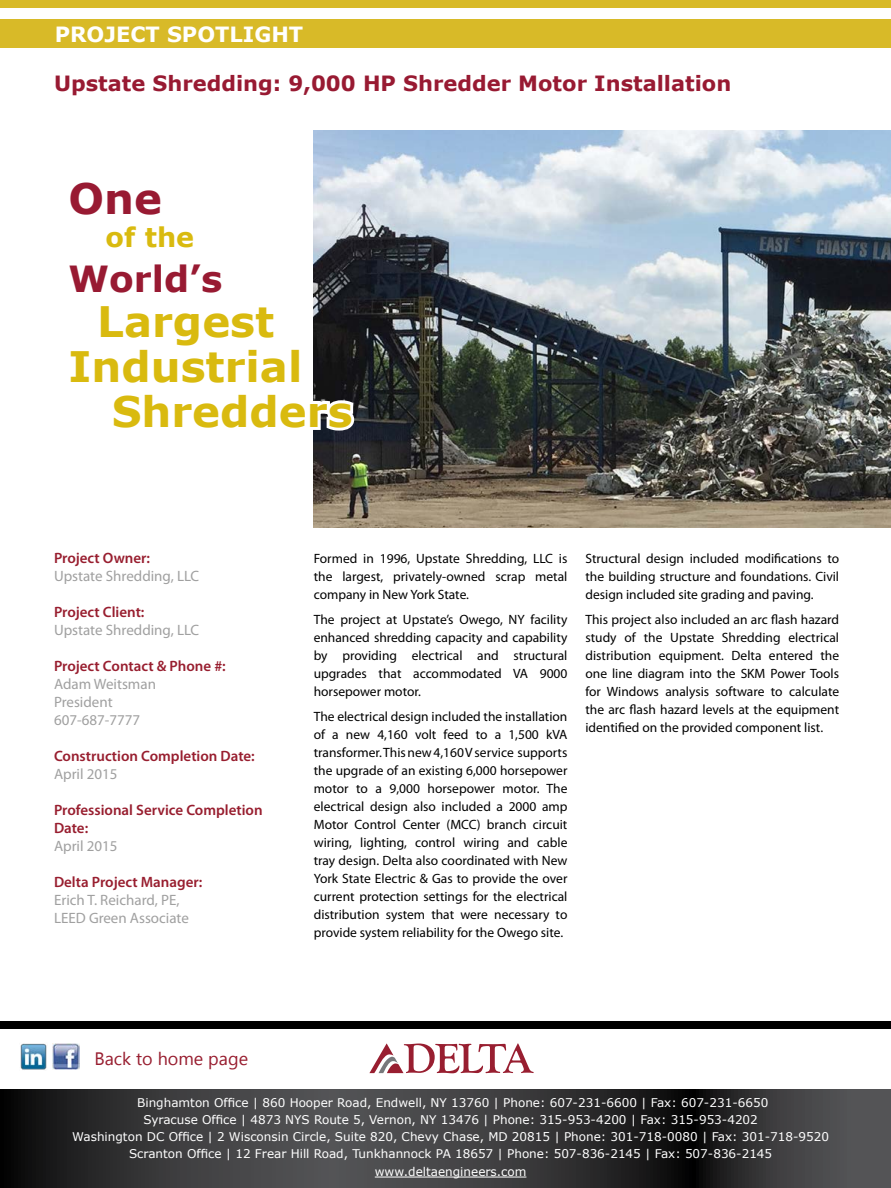
<style>
.page{position:relative;width:891px;height:1188px;background:#fff}
.page>*{position:absolute;margin:0;border:0;box-sizing:border-box;transform-origin:0 0}
.t1{font:700 42px "Verdana";color:#d9ba0f}
.t2{font:700 42px "Verdana";color:#981a32}
.t3{font:700 36px "Verdana";color:#981a32}
.t4{font:700 27px "Verdana";color:#d9ba0f}
.t5{font:700 21px "Verdana";color:#981a32}
.t6{font:700 21px "Verdana";color:#fff}
.t7{font:18px "Myanmar Text";color:#981e30}
.t8{font:600 15px/18px "Myriad Pro";color:#981e2f}
.t9{font:15px/18px "Myriad Pro";color:#a0a0a0}
.t10{font:13.5px/18px "Myriad Pro";color:#000;text-align:justify}
.t11{font:12px/17.4px "Verdana";color:#fff;text-align:center}
</style>
<div class="page">
<svg style="left:0;top:1089px;width:891px;height:99px;background:#363637"></svg>
<div style="left:0;top:1022px;width:891px;height:7px;background:#000"></div>
<hr style="left:375px;top:1177px;width:151px;height:1px;background:#fff">
<img style="left:53px;top:1044px;width:26px;height:26px">
<img style="left:20px;top:1043px;width:27px;height:27px">
<svg style="left:369px;top:1043px;width:165px;height:30px"></svg>
<div style="left:0;top:20px;width:891px;height:28px;background:#d8ba28"></div>
<div style="left:0;top:0;width:891px;height:7px;background:#d8ba28"></div>
<img style="left:314px;top:130px;width:577px;height:398px">
<svg style="left:313px;top:396px;width:45px;height:39px"></svg>
<h3 class="t6" style="left:55px;top:21px;width:250px">PROJECT SPOTLIGHT</h3>
<h3 class="t5" style="left:54px;top:70px;width:679px">Upstate Shredding: 9,000 HP Shredder Motor Installation</h3>
<h1 class="t2" style="left:69px;top:172px;width:95px">One</h1>
<h3 class="t4" style="left:106px;top:220px;width:90px">of the</h3>
<h2 class="t3" style="left:69px;top:256px;width:156px">World’s</h2>
<h1 class="t1" style="left:97px;top:295px;width:178px">Largest</h1>
<h1 class="t1" style="left:69px;top:340px;width:235px">Industrial</h1>
<h1 class="t1" style="left:112px;top:385px;width:242px">Shredders</h1>
<p class="t8" style="left:54px;top:548px;width:98px">Project Owner:</p>
<p class="t9" style="left:54px;top:566px;width:147px">Upstate Shredding, LLC</p>
<p class="t8" style="left:54px;top:602px;width:92px">Project Client:</p>
<p class="t9" style="left:54px;top:620px;width:147px">Upstate Shredding, LLC</p>
<p class="t8" style="left:54px;top:656px;width:173px">Project Contact &amp; Phone #:</p>
<p class="t9" style="left:54px;top:674px;width:104px">Adam Weitsman<br>President<br>607-687-7777</p>
<p class="t8" style="left:54px;top:746px;width:202px">Construction Completion Date:</p>
<p class="t9" style="left:54px;top:764px;width:65px">April 2015</p>
<p class="t8" style="left:54px;top:800px;width:210px">Professional Service Completion<br>Date:</p>
<p class="t9" style="left:54px;top:836px;width:65px">April 2015</p>
<p class="t8" style="left:54px;top:872px;width:150px">Delta Project Manager:</p>
<p class="t9" style="left:54px;top:890px;width:136px">Erich T. Reichard, PE,<br>LEED Green Associate</p>
<h3 class="t7" style="left:94px;top:1048px;width:155px">Back to home page</h3>
<p class="t10" style="left:314px;top:549px;width:255px">Formed in 1996, Upstate Shredding, LLC is the largest, privately-owned scrap metal company in New York State.</p>
<p class="t10" style="left:314px;top:610px;width:255px">The project at Upstate’s Owego, NY facility enhanced shredding capacity and capability by providing electrical and structural upgrades that accommodated VA 9000 horsepower motor.</p>
<p class="t10" style="left:314px;top:707px;width:255px">The electrical design included the installation of a new 4,160 volt feed to a 1,500 kVA transformer. This new 4,160 V service supports the upgrade of an existing 6,000 horsepower motor to a 9,000 horsepower motor. The electrical design also included a 2000 amp Motor Control Center (MCC) branch circuit wiring, lighting, control wiring and cable tray design. Delta also coordinated with New York State Electric &amp; Gas to provide the over current protection settings for the electrical distribution system that were necessary to provide system reliability for the Owego site.</p>
<p class="t10" style="left:585px;top:549px;width:255px">Structural design included modifications to the building structure and foundations. Civil design included site grading and paving.</p>
<p class="t10" style="left:585px;top:610px;width:255px">This project also included an arc flash hazard study of the Upstate Shredding electrical distribution equipment. Delta entered the one line diagram into the SKM Power Tools for Windows analysis software to calculate the arc flash hazard levels at the equipment identified on the provided component list.</p>
<p class="t11" style="left:72px;top:1093px;width:758px">Binghamton Office | 860 Hooper Road, Endwell, NY 13760 | Phone: 607-231-6600 | Fax: 607-231-6650<br>Syracuse Office | 4873 NYS Route 5, Vernon, NY 13476 | Phone: 315-953-4200 | Fax: 315-953-4202<br>Washington DC Office | 2 Wisconsin Circle, Suite 820, Chevy Chase, MD 20815 | Phone: 301-718-0080 | Fax: 301-718-9520<br>Scranton Office | 12 Frear Hill Road, Tunkhannock PA 18657 | Phone: 507-836-2145 | Fax: 507-836-2145 www.deltaengineers.com</p>
</div>
